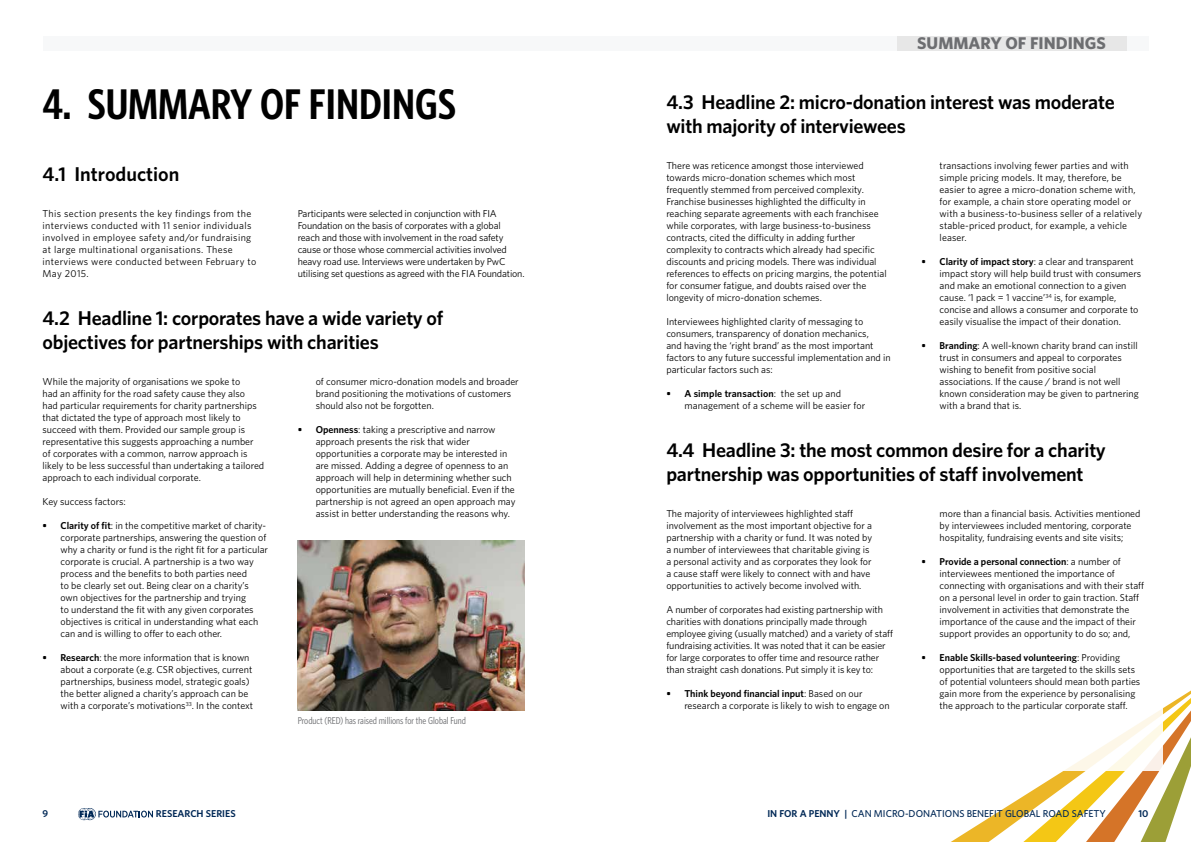
<style>
.page{position:relative;width:1191px;height:842px;background:#fff}
.page>*{position:absolute;margin:0;border:0;box-sizing:border-box;transform-origin:0 0}
.t1{font:600 43px "Whitney Condensed";color:#000}
.t2{font:600 20px/24px "Whitney";letter-spacing:-.01em;color:#000}
.t3{font:700 17px "Whitney";color:#6d6e71}
.t4{font:10px/12px "Whitney";color:#000}
.t5{font:10px/12px "Whitney";letter-spacing:.035em;color:#000}
.t6{font:500 10px "Whitney";color:#002856}
.t7{font:10px "Whitney Condensed";color:#6d6e71}
.t8{font:600 10px "Whitney";color:#002856}
.s1{font-weight:600}
</style>
<div class="page">
<svg style="left:951px;top:690px;width:240px;height:152px"></svg>
<svg style="left:78px;top:808px;width:75px;height:12px"></svg>
<div style="left:43px;top:36px;width:1105px;height:14px;background:#f7f8f9"></div>
<div style="left:897px;top:36px;width:230px;height:14px;background:#e7e7e7"></div>
<div style="left:652px;top:670px;width:510px;height:101px;background:#fff"></div>
<img style="left:298px;top:540px;width:226px;height:170px">
<h1 class="t1" style="left:43px;top:77px;width:415px">4. SUMMARY OF FINDINGS</h1>
<h2 class="t2" style="left:43px;top:162px;width:138px">4.1 Introduction</h2>
<p class="t5" style="left:43px;top:207px;width:215px">This section presents the key findings from the interviews conducted with 11 senior individuals involved in employee safety and/or fundraising at large multinational organisations. These interviews were conducted between February to May 2015.</p>
<p class="t4" style="left:298px;top:207px;width:228px">Participants were selected in conjunction with FIA Foundation on the basis of corporates with a global reach and those with involvement in the road safety cause or those whose commercial activities involved heavy road use. Interviews were undertaken by PwC utilising set questions as agreed with the FIA Foundation.</p>
<h2 class="t2" style="left:43px;top:306px;width:402px">4.2 Headline 1: corporates have a wide variety of objectives for partnerships with charities</h2>
<p class="t4" style="left:43px;top:375px;width:223px">While the majority of organisations we spoke to<br>had an affinity for the road safety cause they also<br>had particular requirements for charity partnerships that dictated the type of approach most likely to succeed with them. Provided our sample group is representative this suggests approaching a number of corporates with a common, narrow approach is likely to be less successful than undertaking a tailored approach to each individual corporate.</p>
<p class="t4" style="left:43px;top:495px;width:85px">Key success factors:</p>
<p class="t4" style="left:61px;top:519px;width:209px;text-indent:-18px"><span class="s1">• Clarity of fit</span>: in the competitive market of charity&shy;corporate partnerships, answering the question of why a charity or fund is the right fit for a particular corporate is crucial. A partnership is a two way process and the benefits to both parties need<br>to be clearly set out. Being clear on a charity’s own objectives for the partnership and trying<br>to understand the fit with any given corporates objectives is critical in understanding what each can and is willing to offer to each other.</p>
<p class="t4" style="left:61px;top:651px;width:194px;text-indent:-18px"><span class="s1">• Research</span>: the more information that is known about a corporate (e.g. CSR objectives, current partnerships, business model, strategic goals) the better aligned a charity’s approach can be with a corporate’s motivations<sup>33</sup>. In the context</p>
<p class="t4" style="left:316px;top:375px;width:204px">of consumer micro-donation models and broader brand positioning the motivations of customers should also not be forgotten.</p>
<p class="t4" style="left:316px;top:423px;width:201px;text-indent:-18px"><span class="s1">• Openness</span>: taking a prescriptive and narrow approach presents the risk that wider opportunities a corporate may be interested in are missed. Adding a degree of openness to an approach will help in determining whether such opportunities are mutually beneficial. Even if the partnership is not agreed an open approach may assist in better understanding the reasons why.</p>
<p class="t7" style="left:298px;top:714px;width:170px">Product (RED) has raised millions for the Global Fund</p>
<h3 class="t3" style="left:917px;top:32px;width:190px">SUMMARY OF FINDINGS</h3>
<h2 class="t2" style="left:666px;top:90px;width:450px">4.3 Headline 2: micro-donation interest was moderate with majority of interviewees</h2>
<p class="t4" style="left:666px;top:159px;width:222px">There was reticence amongst those interviewed towards micro-donation schemes which most frequently stemmed from perceived complexity.<br>Franchise businesses highlighted the difficulty in reaching separate agreements with each franchisee while corporates, with large business-to-business contracts, cited the difficulty in adding further complexity to contracts which already had specific discounts and pricing models. There was individual references to effects on pricing margins, the potential for consumer fatigue, and doubts raised over the longevity of micro-donation schemes.</p>
<p class="t4" style="left:666px;top:315px;width:226px">Interviewees highlighted clarity of messaging to consumers, transparency of donation mechanics,<br>and having the ‘right brand’ as the most important factors to any future successful implementation and in particular factors such as:</p>
<p class="t4" style="left:684px;top:387px;width:182px;text-indent:-18px"><span class="s1">• A simple transaction</span>: the set up and management of a scheme will be easier for</p>
<p class="t4" style="left:939px;top:159px;width:204px">transactions involving fewer parties and with simple pricing models. It may, therefore, be easier to agree a micro-donation scheme with, for example, a chain store operating model or with a business-to-business seller of a relatively stable-priced product, for example, a vehicle leaser.</p>
<p class="t4" style="left:939px;top:255px;width:203px;text-indent:-18px"><span class="s1">• Clarity of impact story</span>: a clear and transparent impact story will help build trust with consumers and make an emotional connection to a given cause. ‘1 pack = 1 vaccine’<sup>34</sup> is, for example, concise and allows a consumer and corporate to easily visualise the impact of their donation.</p>
<p class="t4" style="left:939px;top:339px;width:201px;text-indent:-18px"><span class="s1">• Branding</span>: A well-known charity brand can instill trust in consumers and appeal to corporates wishing to benefit from positive social associations. If the cause / brand is not well known consideration may be given to partnering with a brand that is.</p>
<h2 class="t2" style="left:666px;top:438px;width:441px">4.4 Headline 3: the most common desire for a charity partnership was opportunities of staff involvement</h2>
<p class="t4" style="left:666px;top:507px;width:207px">The majority of interviewees highlighted staff involvement as the most important objective for a partnership with a charity or fund. It was noted by a number of interviewees that charitable giving is a personal activity and as corporates they look for a cause staff were likely to connect with and have opportunities to actively become involved with.</p>
<p class="t4" style="left:666px;top:603px;width:228px">A number of corporates had existing partnership with charities with donations principally made through employee giving (usually matched) and a variety of staff fundraising activities. It was noted that it can be easier for large corporates to offer time and resource rather than straight cash donations. Put simply it is key to:</p>
<p class="t4" style="left:684px;top:687px;width:207px;text-indent:-18px"><span class="s1">• Think beyond financial input</span>: Based on our research a corporate is likely to wish to engage on</p>
<p class="t4" style="left:939px;top:507px;width:202px">more than a financial basis. Activities mentioned by interviewees included mentoring, corporate hospitality, fundraising events and site visits;</p>
<p class="t4" style="left:939px;top:555px;width:206px;text-indent:-18px"><span class="s1">• Provide a personal connection</span>: a number of interviewees mentioned the importance of connecting with organisations and with their staff on a personal level in order to gain traction. Staff involvement in activities that demonstrate the importance of the cause and the impact of their support provides an opportunity to do so; and,</p>
<p class="t4" style="left:939px;top:651px;width:202px;text-indent:-18px"><span class="s1">• Enable Skills-based volunteering</span>: Providing opportunities that are targeted to the skills sets of potential volunteers should mean both parties gain more from the experience by personalising the approach to the particular corporate staff.</p>
<p class="t8" style="left:43px;top:807px;width:7px">9</p>
<p class="t8" style="left:156px;top:807px;width:81px">RESEARCH SERIES</p>
<p class="t6" style="left:767px;top:807px;width:340px"><span class="s1">IN FOR A PENNY |</span> CAN MICRO-DONATIONS BENEFIT GLOBAL ROAD SAFETY</p>
<p class="t8" style="left:1138px;top:807px;width:12px">10</p>
</div>
